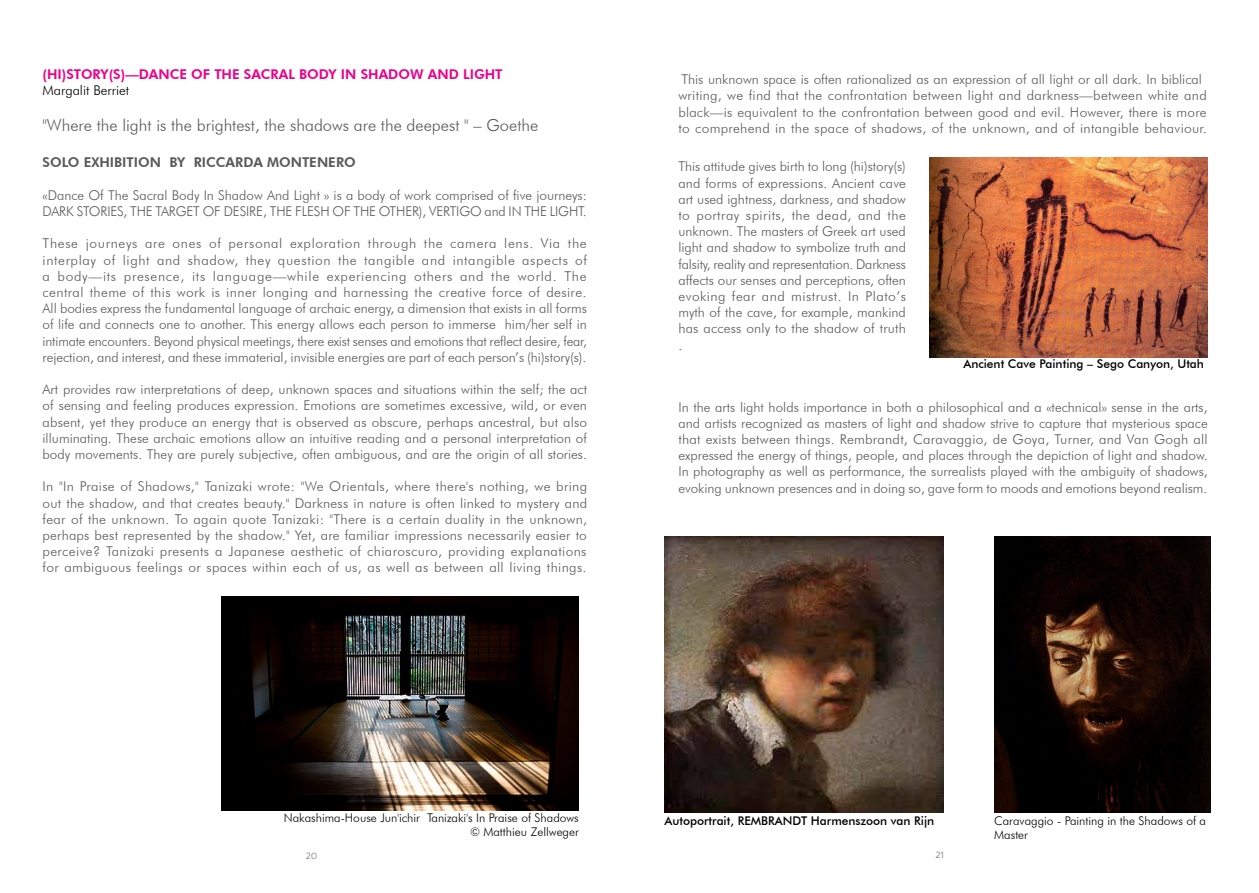
<style>
.page{position:relative;width:1259px;height:893px;background:#fff}
.page>*{position:absolute;margin:0;border:0;box-sizing:border-box;transform-origin:0 0}
.t1{font:300 16.5px "Futura BT";color:#5a5a5a}
.t2{font:300 13.5px/16.2px "Futura BT";color:#5a5a5a;text-align:justify}
.t3{font:800 13.5px "Futura BT";color:#ec008c}
.t4{font:800 13.5px "Futura BT";color:#5a5a5a}
.t5{font:300 13.5px "Futura BT";color:#000}
.t6{font:300 12px/14.4px "Futura BT";color:#000;text-align:right}
.t7{font:500 12px "Futura BT";color:#000}
.t8{font:300 8.85px "Prompt";color:#797a7d}
</style>
<div class="page">
<img style="left:222px;top:596px;width:357px;height:214px">
<img style="left:929px;top:158px;width:278px;height:199px">
<img style="left:664px;top:537px;width:279px;height:275px">
<img style="left:994px;top:537px;width:216px;height:275px">
<p class="t3" style="left:43px;top:66px;width:461px">(HI)STORY(S)—DANCE OF THE SACRAL BODY IN SHADOW AND LIGHT</p>
<p class="t5" style="left:43px;top:82px;width:88px">Margalit Berriet</p>
<p class="t1" style="left:43px;top:115px;width:497px">"Where the light is the brightest, the shadows are the deepest " – Goethe</p>
<p class="t4" style="left:43px;top:154px;width:315px">SOLO EXHIBITION BY RICCARDA MONTENERO</p>
<p class="t2" style="left:43px;top:187px;width:546px">«Dance Of The Sacral Body In Shadow And Light » is a body of work comprised of five journeys:<br>DARK STORIES, THE TARGET OF DESIRE, THE FLESH OF THE OTHER), VERTIGO and IN THE LIGHT.</p>
<p class="t2" style="left:43px;top:235px;width:546px">These journeys are ones of personal exploration through the camera lens. Via the interplay of light and shadow, they question the tangible and intangible aspects of a body—its presence, its language—while experiencing others and the world. The central theme of this work is inner longing and harnessing the creative force of desire.<br>All bodies express the fundamental language of archaic energy, a dimension that exists in all forms of life and connects one to another. This energy allows each person to immerse him/her self in intimate encounters. Beyond physical meetings, there exist senses and emotions that reflect desire, fear, rejection, and interest, and these immaterial, invisible energies are part of each person’s (hi)story(s).</p>
<p class="t2" style="left:43px;top:381px;width:546px">Art provides raw interpretations of deep, unknown spaces and situations within the self; the act of sensing and feeling produces expression. Emotions are sometimes excessive, wild, or even absent, yet they produce an energy that is observed as obscure, perhaps ancestral, but also illuminating. These archaic emotions allow an intuitive reading and a personal interpretation of body movements. They are purely subjective, often ambiguous, and are the origin of all stories.</p>
<p class="t2" style="left:43px;top:478px;width:546px">In "In Praise of Shadows," Tanizaki wrote: "We Orientals, where there's nothing, we bring out the shadow, and that creates beauty." Darkness in nature is often linked to mystery and fear of the unknown. To again quote Tanizaki: "There is a certain duality in the unknown, perhaps best represented by the shadow." Yet, are familiar impressions necessarily easier to perceive? Tanizaki presents a Japanese aesthetic of chiaroscuro, providing explanations for ambiguous feelings or spaces within each of us, as well as between all living things.</p>
<p class="t2" style="left:678px;top:71px;width:530px;text-align:left">This unknown space is often rationalized as an expression of all light or all dark. In biblical writing, we find that the confrontation between light and darkness—between white and black—is equivalent to the confrontation between good and evil. However, there is more to comprehend in the space of shadows, of the unknown, and of intangible behaviour.</p>
<p class="t2" style="left:678px;top:158px;width:229px">This attitude gives birth to long (hi)story(s) and forms of expressions. Ancient cave art used ightness, darkness, and shadow to portray spirits, the dead, and the unknown. The masters of Greek art used light and shadow to symbolize truth and falsity, reality and representation. Darkness affects our senses and perceptions, often evoking fear and mistrust. In Plato’s myth of the cave, for example, mankind has access only to the shadow of truth .</p>
<p class="t7" style="left:963px;top:356px;width:242px">Ancient Cave Painting – Sego Canyon, Utah</p>
<p class="t2" style="left:678px;top:398px;width:531px">In the arts light holds importance in both a philosophical and a «technical» sense in the arts, and artists recognized as masters of light and shadow strive to capture that mysterious space that exists between things. Rembrandt, Caravaggio, de Goya, Turner, and Van Gogh all expressed the energy of things, people, and places through the depiction of light and shadow.<br>In photography as well as performance, the surrealists played with the ambiguity of shadows, evoking unknown presences and in doing so, gave form to moods and emotions beyond realism.</p>
<p class="t6" style="left:284px;top:810px;width:297px">Nakashima-House Jun'ichir Tanizaki's In Praise of Shadows © Matthieu Zellweger</p>
<p class="t7" style="left:664px;top:813px;width:271px">Autoportrait, REMBRANDT Harmenszoon van Rijn</p>
<p class="t6" style="left:994px;top:813px;width:213px;text-align:left">Caravaggio - Painting in the Shadows of a<br>Master</p>
<p class="t8" style="left:306px;top:850px;width:12px">20</p>
<p class="t8" style="left:935px;top:848px;width:10px">21</p>
</div>
